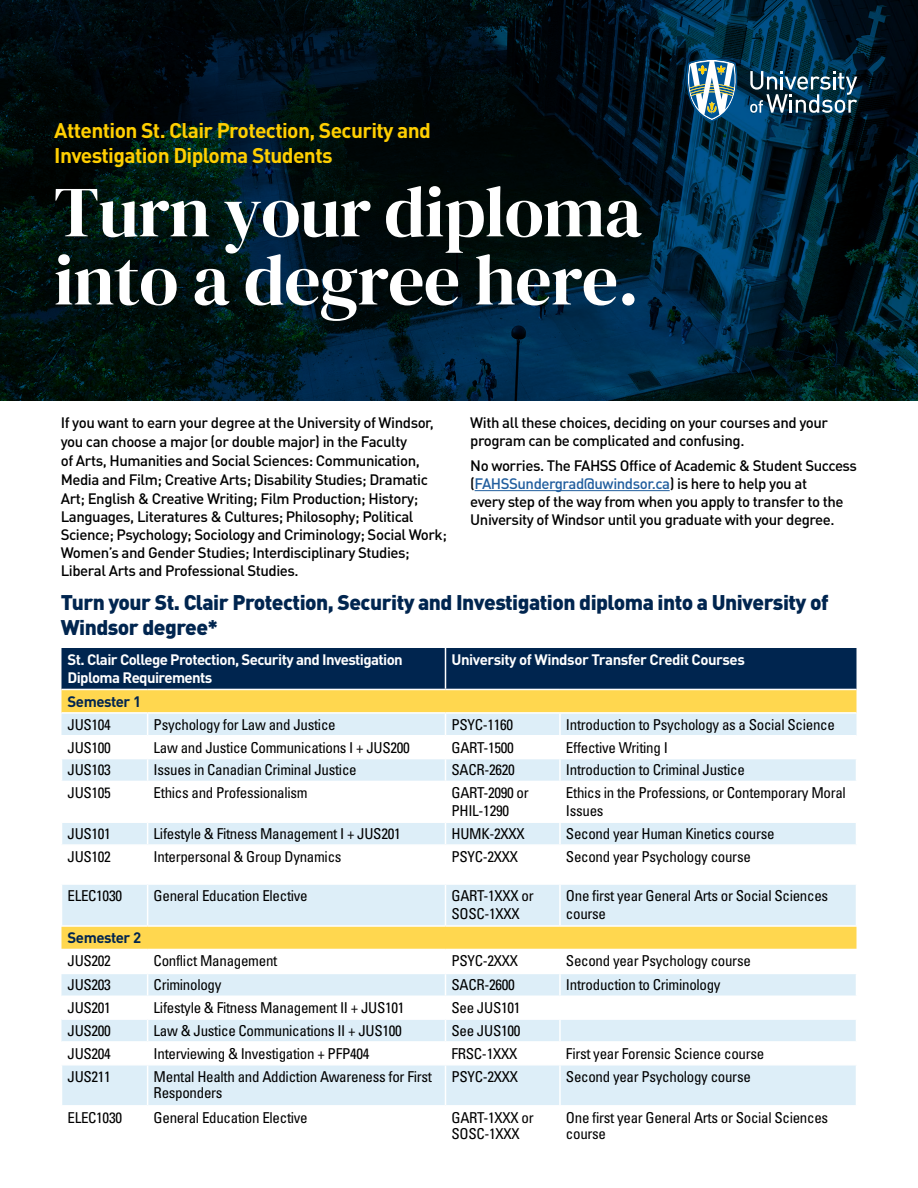
<style>
.page{position:relative;width:918px;height:1188px;background:#fff}
.page>*{position:absolute;margin:0;border:0;box-sizing:border-box;transform-origin:0 0}
.t1{font:71.7px/68.1px "DM Serif Display";letter-spacing:-.01em;color:#fff}
.t2{font:900 21px/25.2px "DIN Pro";letter-spacing:-.025em;color:#00254f}
.t3{font:700 21px/25.2px "DIN Pro";letter-spacing:-.03em;color:#ffcf01}
.t4{font:condensed 15px/18px "Univers";letter-spacing:-.02em;color:#000}
.t5{font:500 15px/18.6px "DIN Pro";letter-spacing:-.03em;color:#000}
.t6{font:700 15px/18px "DIN Pro";letter-spacing:-.04em;color:#fff}
.t7{font:700 15px "DIN Pro";letter-spacing:-.03em;color:#00254f}
.s1{color:#215e9e}
</style>
<div class="page">
<img style="left:0;top:0;width:918px;height:401px">
<svg style="left:687px;top:58px;width:170px;height:64px;background:#3c657b"></svg>
<div style="left:62px;top:648px;width:794px;height:41px;background:#00254f"></div>
<div style="left:62px;top:690px;width:794px;height:22px;background:#ffd74f"></div>
<div style="left:62px;top:714px;width:794px;height:21px;background:#ddeef8"></div>
<svg style="left:62px;top:759px;width:794px;height:85px"></svg>
<svg style="left:62px;top:885px;width:794px;height:220px;fill:#ddeef8"></svg>
<hr style="left:445px;top:648px;width:1px;height:41px;background:#fff">
<svg style="left:147px;top:714px;width:1px;height:21px"></svg>
<svg style="left:445px;top:714px;width:1px;height:21px"></svg>
<hr style="left:559px;top:714px;width:2px;height:21px;background:#fff">
<hr style="left:559px;top:974px;width:2px;height:22px;background:#fff">
<svg style="left:147px;top:1020px;width:1px;height:21px"></svg>
<svg style="left:445px;top:1020px;width:1px;height:21px"></svg>
<hr style="left:559px;top:1020px;width:2px;height:21px;background:#fff">
<hr style="left:61px;top:821px;width:87px;height:2px;background:#fff">
<hr style="left:148px;top:821px;width:298px;height:2px;background:#fff">
<svg style="left:147px;top:823px;width:1px;height:21px"></svg>
<hr style="left:446px;top:821px;width:114px;height:2px;background:#fff">
<svg style="left:445px;top:823px;width:1px;height:21px"></svg>
<hr style="left:560px;top:821px;width:297px;height:2px;background:#fff">
<hr style="left:559px;top:823px;width:2px;height:21px;background:#fff">
<hr style="left:61px;top:781px;width:87px;height:1px;background:#fff">
<svg style="left:147px;top:759px;width:1px;height:22px"></svg>
<hr style="left:148px;top:781px;width:298px;height:1px;background:#fff">
<svg style="left:445px;top:759px;width:1px;height:22px"></svg>
<hr style="left:446px;top:781px;width:114px;height:1px;background:#fff">
<hr style="left:559px;top:759px;width:2px;height:22px;background:#fff">
<hr style="left:560px;top:781px;width:297px;height:1px;background:#fff">
<hr style="left:61px;top:973px;width:87px;height:1px;background:#fff">
<hr style="left:148px;top:973px;width:298px;height:1px;background:#fff">
<hr style="left:446px;top:973px;width:114px;height:1px;background:#fff">
<hr style="left:560px;top:973px;width:297px;height:1px;background:#fff">
<hr style="left:62px;top:996px;width:86px;height:1px;background:#fff">
<hr style="left:148px;top:996px;width:298px;height:1px;background:#fff">
<hr style="left:446px;top:996px;width:114px;height:1px;background:#fff">
<hr style="left:560px;top:996px;width:297px;height:1px;background:#fff">
<hr style="left:62px;top:1018px;width:86px;height:2px;background:#fff">
<hr style="left:148px;top:1018px;width:298px;height:2px;background:#fff">
<hr style="left:446px;top:1018px;width:114px;height:2px;background:#fff">
<hr style="left:560px;top:1018px;width:297px;height:2px;background:#fff">
<hr style="left:62px;top:1041px;width:86px;height:2px;background:#fff">
<hr style="left:148px;top:1041px;width:298px;height:2px;background:#fff">
<hr style="left:446px;top:1041px;width:114px;height:2px;background:#fff">
<hr style="left:560px;top:1041px;width:297px;height:2px;background:#fff">
<hr style="left:61px;top:949px;width:87px;height:1px;background:#fff">
<hr style="left:148px;top:949px;width:298px;height:1px;background:#fff">
<svg style="left:147px;top:950px;width:1px;height:46px"></svg>
<hr style="left:446px;top:949px;width:114px;height:1px;background:#fff">
<svg style="left:445px;top:950px;width:1px;height:46px"></svg>
<hr style="left:560px;top:949px;width:297px;height:1px;background:#fff">
<hr style="left:559px;top:950px;width:2px;height:23px;background:#fff">
<hr style="left:61px;top:1064px;width:87px;height:2px;background:#fff">
<hr style="left:148px;top:1064px;width:298px;height:2px;background:#fff">
<hr style="left:147px;top:1066px;width:1px;height:39px;background:#fff">
<hr style="left:446px;top:1064px;width:114px;height:2px;background:#fff">
<hr style="left:445px;top:1066px;width:1px;height:39px;background:#fff">
<hr style="left:560px;top:1064px;width:297px;height:2px;background:#fff">
<hr style="left:559px;top:1066px;width:2px;height:39px;background:#fff">
<hr style="left:61px;top:925px;width:87px;height:2px;background:#fff">
<hr style="left:147px;top:885px;width:1px;height:40px;background:#fff">
<hr style="left:148px;top:925px;width:298px;height:2px;background:#fff">
<hr style="left:445px;top:885px;width:1px;height:40px;background:#fff">
<hr style="left:446px;top:925px;width:114px;height:2px;background:#fff">
<hr style="left:559px;top:885px;width:2px;height:40px;background:#fff">
<hr style="left:560px;top:925px;width:297px;height:2px;background:#fff">
<hr style="left:475px;top:490px;width:195px;height:1px;background:#215e9e">
<h2 class="t3" style="left:54px;top:117px;width:378px">Attention St. Clair Protection, Security and<br>Investigation Diploma Students</h2>
<h1 class="t1" style="left:54px;top:179px;width:589px">Turn your diploma into a degree here.</h1>
<p class="t5" style="left:61px;top:413px;width:388px">If you want to earn your degree at the University of Windsor, you can choose a major (or double major) in the Faculty<br>of Arts, Humanities and Social Sciences: Communication, Media and Film; Creative Arts; Disability Studies; Dramatic Art; English &amp; Creative Writing; Film Production; History; Languages, Literatures &amp; Cultures; Philosophy; Political Science; Psychology; Sociology and Criminology; Social Work; Women’s and Gender Studies; Interdisciplinary Studies; Liberal Arts and Professional Studies.</p>
<p class="t5" style="left:470px;top:413px;width:359px;line-height:18px">With all these choices, deciding on your courses and your program can be complicated and confusing.</p>
<p class="t5" style="left:470px;top:456px;width:388px;line-height:18px">No worries. The FAHSS Office of Academic &amp; Student Success (<span class="s1">FAHSSundergrad@uwindsor.ca</span>) is here to help you at<br>every step of the way from when you apply to transfer to the University of Windsor until you graduate with your degree.</p>
<h2 class="t2" style="left:61px;top:589px;width:769px">Turn your St. Clair Protection, Security and Investigation diploma into a University of<br>Windsor degree*</h2>
<p class="t6" style="left:68px;top:650px;width:337px">St. Clair College Protection, Security and Investigation<br>Diploma Requirements</p>
<p class="t6" style="left:452px;top:650px;width:295px">University of Windsor Transfer Credit Courses</p>
<p class="t7" style="left:68px;top:691px;width:75px">Semester 1</p>
<p class="t4" style="left:68px;top:715px;width:45px">JUS104</p>
<p class="t4" style="left:154px;top:715px;width:184px">Psychology for Law and Justice</p>
<p class="t4" style="left:452px;top:715px;width:63px">PSYC-1160</p>
<p class="t4" style="left:566px;top:715px;width:270px">Introduction to Psychology as a Social Science</p>
<p class="t4" style="left:68px;top:738px;width:45px">JUS100</p>
<p class="t4" style="left:154px;top:738px;width:258px">Law and Justice Communications I + JUS200</p>
<p class="t4" style="left:452px;top:738px;width:64px">GART-1500</p>
<p class="t4" style="left:566px;top:738px;width:103px">Effective Writing I</p>
<p class="t4" style="left:68px;top:761px;width:45px">JUS103</p>
<p class="t4" style="left:154px;top:761px;width:205px">Issues in Canadian Criminal Justice</p>
<p class="t4" style="left:452px;top:761px;width:65px">SACR-2620</p>
<p class="t4" style="left:566px;top:761px;width:181px">Introduction to Criminal Justice</p>
<p class="t4" style="left:68px;top:784px;width:45px">JUS105</p>
<p class="t4" style="left:154px;top:784px;width:156px">Ethics and Professionalism</p>
<p class="t4" style="left:452px;top:784px;width:79px">GART-2090 or<br>PHIL-1290</p>
<p class="t4" style="left:566px;top:784px;width:281px">Ethics in the Professions, or Contemporary Moral<br>Issues</p>
<p class="t4" style="left:68px;top:825px;width:45px">JUS101</p>
<p class="t4" style="left:154px;top:825px;width:249px">Lifestyle &amp; Fitness Management I + JUS201</p>
<p class="t4" style="left:452px;top:825px;width:75px">HUMK-2XXX</p>
<p class="t4" style="left:566px;top:825px;width:210px">Second year Human Kinetics course</p>
<p class="t4" style="left:68px;top:847px;width:45px">JUS102</p>
<p class="t4" style="left:154px;top:847px;width:189px">Interpersonal &amp; Group Dynamics</p>
<p class="t4" style="left:452px;top:847px;width:68px">PSYC-2XXX</p>
<p class="t4" style="left:566px;top:847px;width:186px">Second year Psychology course</p>
<p class="t4" style="left:68px;top:886px;width:56px">ELEC1030</p>
<p class="t4" style="left:154px;top:886px;width:156px">General Education Elective</p>
<p class="t4" style="left:452px;top:886px;width:84px">GART-1XXX or<br>SOSC-1XXX</p>
<p class="t4" style="left:566px;top:886px;width:264px">One first year General Arts or Social Sciences course</p>
<p class="t7" style="left:68px;top:928px;width:75px">Semester 2</p>
<p class="t4" style="left:68px;top:952px;width:45px">JUS202</p>
<p class="t4" style="left:154px;top:952px;width:125px">Conflict Management</p>
<p class="t4" style="left:452px;top:952px;width:68px">PSYC-2XXX</p>
<p class="t4" style="left:566px;top:952px;width:186px">Second year Psychology course</p>
<p class="t4" style="left:68px;top:976px;width:45px">JUS203</p>
<p class="t4" style="left:154px;top:976px;width:69px">Criminology</p>
<p class="t4" style="left:452px;top:976px;width:65px">SACR-2600</p>
<p class="t4" style="left:566px;top:976px;width:156px">Introduction to Criminology</p>
<p class="t4" style="left:68px;top:999px;width:45px">JUS201</p>
<p class="t4" style="left:154px;top:999px;width:252px">Lifestyle &amp; Fitness Management II + JUS101</p>
<p class="t4" style="left:452px;top:999px;width:70px">See JUS101</p>
<p class="t4" style="left:68px;top:1021px;width:45px">JUS200</p>
<p class="t4" style="left:154px;top:1021px;width:250px">Law &amp; Justice Communications II + JUS100</p>
<p class="t4" style="left:452px;top:1021px;width:70px">See JUS100</p>
<p class="t4" style="left:68px;top:1044px;width:45px">JUS204</p>
<p class="t4" style="left:154px;top:1044px;width:217px">Interviewing &amp; Investigation + PFP404</p>
<p class="t4" style="left:452px;top:1044px;width:67px">FRSC-1XXX</p>
<p class="t4" style="left:566px;top:1044px;width:200px">First year Forensic Science course</p>
<p class="t4" style="left:68px;top:1067px;width:45px">JUS211</p>
<p class="t4" style="left:154px;top:1068px;width:280px;line-height:16.5px">Mental Health and Addiction Awareness for First<br>Responders</p>
<p class="t4" style="left:452px;top:1067px;width:68px">PSYC-2XXX</p>
<p class="t4" style="left:566px;top:1067px;width:186px">Second year Psychology course</p>
<p class="t4" style="left:68px;top:1108px;width:56px">ELEC1030</p>
<p class="t4" style="left:154px;top:1108px;width:156px">General Education Elective</p>
<p class="t4" style="left:452px;top:1109px;width:84px;line-height:16.5px">GART-1XXX or<br>SOSC-1XXX</p>
<p class="t4" style="left:566px;top:1109px;width:264px;line-height:16.5px">One first year General Arts or Social Sciences course</p>
</div>
